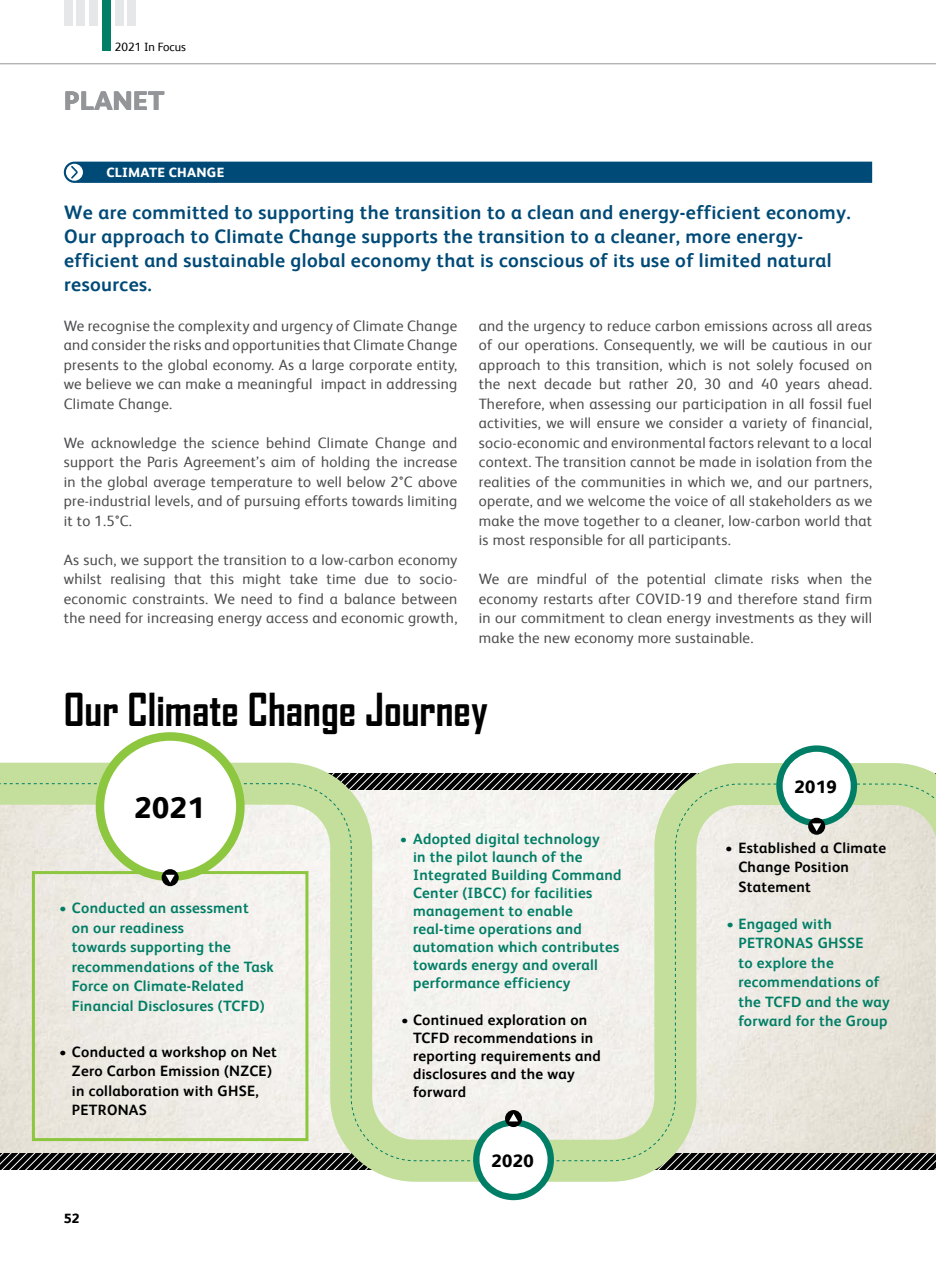
<style>
.page{position:relative;width:936px;height:1276px;background:#fff}
.page>*{position:absolute;margin:0;border:0;box-sizing:border-box;transform-origin:0 0}
.t1{font:700 43.5px "Agency FB";color:#000}
.t2{font:800 30px "FS Albert Pro";color:#000}
.t3{font:800 27px "FS Albert Pro";color:#939598}
.t4{font:700 19.5px/24px "FS Albert Pro";letter-spacing:.02em;color:#004a77}
.t5{font:800 18px "FS Albert Pro";letter-spacing:.02em;color:#000}
.t6{font:15px/19.5px "FS Albert Pro";letter-spacing:.02em;color:#4d4d4f;text-align:justify}
.t7{font:700 15px/19.5px "FS Albert Pro";letter-spacing:.02em;color:#007e66}
.t8{font:700 15px/19.5px "FS Albert Pro";letter-spacing:.02em;color:#000}
.t9{font:800 13.5px "FS Albert Pro";letter-spacing:.02em;color:#fff}
.t10{font:800 13.5px "FS Albert Pro";color:#000}
.t11{font:12px "FS Albert Pro";color:#000}
</style>
<div class="page">
<div style="left:64px;top:0;width:8px;height:26px;background:#e6e7e8"></div>
<div style="left:115px;top:0;width:8px;height:26px;background:#e6e7e8"></div>
<div style="left:89px;top:0;width:9px;height:26px;background:#e6e7e8"></div>
<div style="left:77px;top:0;width:8px;height:26px;background:#e6e7e8"></div>
<div style="left:102px;top:0;width:9px;height:51px;background:#007e66"></div>
<hr style="left:0;top:64px;width:935px;height:1px;background:#939598">
<div style="left:128px;top:0;width:8px;height:26px;background:#e6e7e8"></div>
<hr style="left:935px;top:790px;width:1px;height:380px;background:#fcf6e9">
<svg style="left:0;top:741px;width:934px;height:460px"></svg>
<div style="left:64px;top:162px;width:808px;height:21px;background:#004a77"></div>
<div style="left:96px;top:732px;width:148px;height:149px;background:#8dc63f;border-radius:50%"></div>
<div style="left:104px;top:741px;width:132px;height:131px;background:#fff;border-radius:50%"></div>
<svg style="left:776px;top:745px;width:81px;height:81px"></svg>
<div style="left:782px;top:752px;width:68px;height:68px;background:#fff;border-radius:50%"></div>
<svg style="left:0;top:773px;width:935px;height:72px"></svg>
<svg style="left:473px;top:1119px;width:81px;height:81px"></svg>
<div style="left:479px;top:1125px;width:68px;height:68px;background:#fff;border-radius:50%"></div>
<svg style="left:0;top:851px;width:935px;height:319px"></svg>
<p class="t11" style="left:115px;top:38px;width:73px">2021 In Focus</p>
<h3 class="t3" style="left:64px;top:80px;width:102px">PLANET</h3>
<p class="t9" style="left:106px;top:162px;width:119px">CLIMATE CHANGE</p>
<p class="t4" style="left:64px;top:199px;width:788px">We are committed to supporting the transition to a clean and energy-efficient economy.<br>Our approach to Climate Change supports the transition to a cleaner, more energy&shy;efficient and sustainable global economy that is conscious of its use of limited natural resources.</p>
<p class="t6" style="left:64px;top:314px;width:395px">We recognise the complexity and urgency of Climate Change and consider the risks and opportunities that Climate Change presents to the global economy. As a large corporate entity, we believe we can make a meaningful impact in addressing Climate Change.</p>
<p class="t6" style="left:64px;top:431px;width:395px">We acknowledge the science behind Climate Change and support the Paris Agreement’s aim of holding the increase in the global average temperature to well below 2°C above pre-industrial levels, and of pursuing efforts towards limiting it to 1.5°C.</p>
<p class="t6" style="left:64px;top:548px;width:395px">As such, we support the transition to a low-carbon economy whilst realising that this might take time due to socio&shy;economic constraints. We need to find a balance between the need for increasing energy access and economic growth,</p>
<p class="t6" style="left:479px;top:314px;width:395px">and the urgency to reduce carbon emissions across all areas of our operations. Consequently, we will be cautious in our approach to this transition, which is not solely focused on the next decade but rather 20, 30 and 40 years ahead.<br>Therefore, when assessing our participation in all fossil fuel activities, we will ensure we consider a variety of financial, socio-economic and environmental factors relevant to a local context. The transition cannot be made in isolation from the realities of the communities in which we, and our partners, operate, and we welcome the voice of all stakeholders as we make the move together to a cleaner, low-carbon world that is most responsible for all participants.</p>
<p class="t6" style="left:479px;top:568px;width:395px">We are mindful of the potential climate risks when the economy restarts after COVID-19 and therefore stand firm in our commitment to clean energy investments as they will make the new economy more sustainable.</p>
<h1 class="t1" style="left:64px;top:682px;width:425px">Our Climate Change Journey</h1>
<h2 class="t2" style="left:134px;top:784px;width:72px">2021</h2>
<p class="t7" style="left:72px;top:897px;width:203px;text-indent:-13px">• Conducted an assessment<br>on our readiness<br>towards supporting the recommendations of the Task<br>Force on Climate-Related<br>Financial Disclosures (TCFD)</p>
<p class="t8" style="left:72px;top:1041px;width:206px;text-indent:-13px">• Conducted a workshop on Net<br>Zero Carbon Emission (NZCE) in collaboration with GHSE,<br>PETRONAS</p>
<p class="t10" style="left:64px;top:1207px;width:17px">52</p>
<p class="t7" style="left:413px;top:829px;width:210px;line-height:18px;text-indent:-13px">• Adopted digital technology<br>in the pilot launch of the<br>Integrated Building Command<br>Center (IBCC) for facilities management to enable real-time operations and automation which contributes towards energy and overall performance efficiency</p>
<p class="t8" style="left:413px;top:1010px;width:189px;line-height:18px;text-indent:-12px">• Continued exploration on<br>TCFD recommendations in reporting requirements and disclosures and the way forward</p>
<p class="t5" style="left:491px;top:1146px;width:44px">2020</p>
<p class="t5" style="left:794px;top:772px;width:44px">2019</p>
<p class="t8" style="left:738px;top:837px;width:149px;text-indent:-13px">• Established a Climate<br>Change Position<br>Statement</p>
<p class="t7" style="left:738px;top:913px;width:153px;text-indent:-12px">• Engaged with<br>PETRONAS GHSSE<br>to explore the recommendations of the TCFD and the way forward for the Group</p>
</div>
